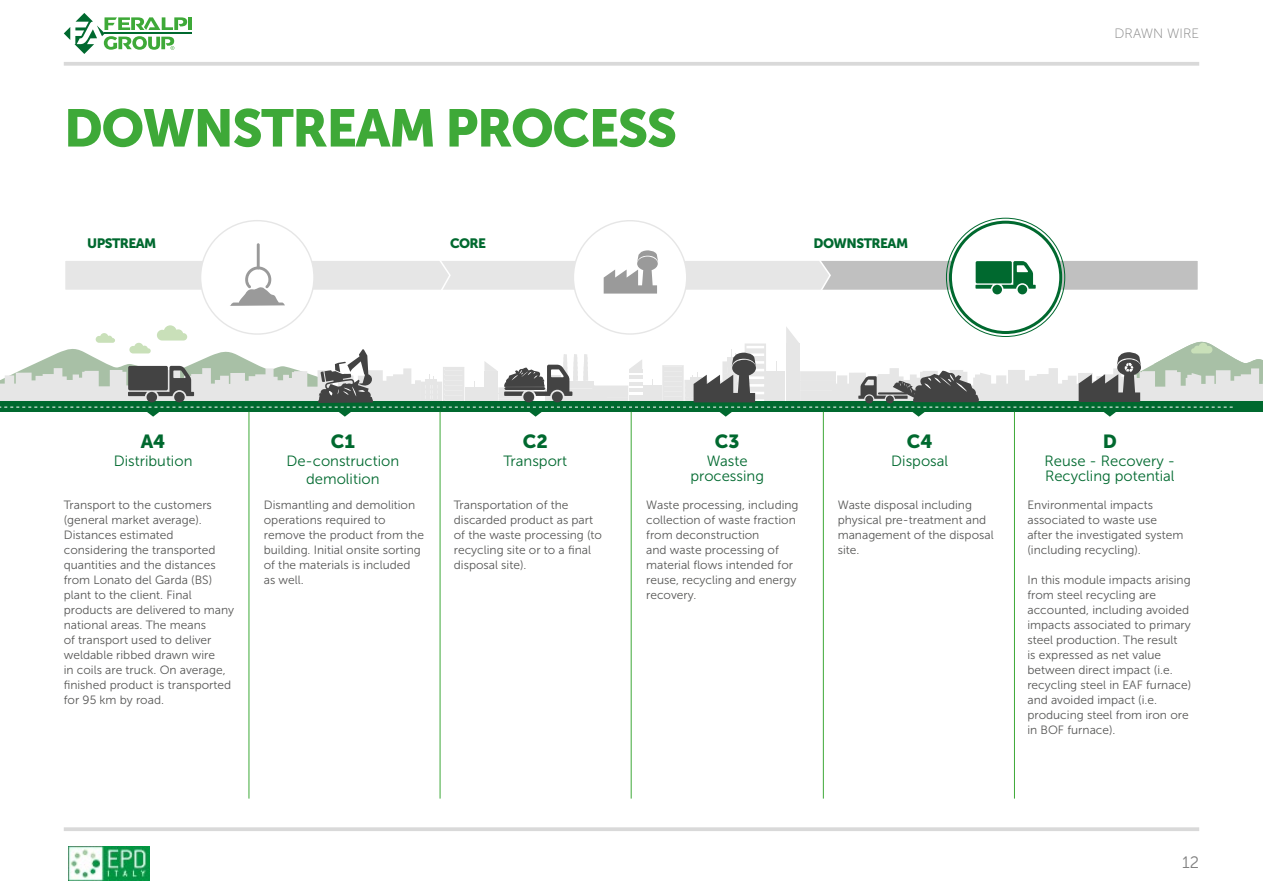
<style>
.page{position:relative;width:1263px;height:893px;background:#fff}
.page>*{position:absolute;margin:0;border:0;box-sizing:border-box;transform-origin:0 0}
.t1{font:52.5px "Museo Sans 900";letter-spacing:-.03em;color:#3ea938}
.t2{font:18.9px "Museo Sans 900";color:#00692f}
.t3{font:16.5px "Museo Sans 300";color:#818181}
.t4{font:14.85px/15px "Museo Sans 300";color:#00692f;text-align:center}
.t5{font:13.5px "Museo Sans 900";letter-spacing:-.04em;color:#00692f}
.t6{font:13.5px "Museo Sans 100";color:#818181}
.t7{font:12px/15px "Museo Sans 300";color:#575756}
</style>
<div class="page">
<hr style="left:64px;top:62px;width:1135px;height:4px;background:#d9d9d9">
<hr style="left:64px;top:827px;width:1135px;height:4px;background:#d9d9d9">
<hr style="left:104px;top:33px;width:88px;height:1px;background:#00692f">
<hr style="left:188px;top:17px;width:4px;height:13px;background:#3ea938">
<svg style="left:64px;top:13px;width:123px;height:41px"></svg>
<img style="left:69px;top:846px;width:80px;height:34px">
<hr style="left:249px;top:412px;width:1px;height:387px;background:#3ea938">
<hr style="left:440px;top:412px;width:1px;height:387px;background:#3ea938">
<hr style="left:631px;top:412px;width:1px;height:387px;background:#3ea938">
<hr style="left:823px;top:412px;width:1px;height:387px;background:#3ea938">
<hr style="left:1014px;top:412px;width:1px;height:387px;background:#3ea938">
<div style="left:812px;top:259px;width:387px;height:32px;background:#c0c0c0;border:2px solid #fff"></div>
<div style="left:949px;top:221px;width:113px;height:113px;background:#fff;border-radius:50%"></div>
<div style="left:949px;top:221px;width:113px;height:113px;border:3px solid #00692f;border-radius:50%"></div>
<svg style="left:0;top:325px;width:1263px;height:92px"></svg>
<hr style="left:257px;top:243px;width:3px;height:26px;background:#9a9a9a">
<svg style="left:65px;top:246px;width:767px;height:60px"></svg>
<div style="left:976px;top:261px;width:36px;height:22px;background:#00692f;border-radius:2px"></div>
<div style="left:992px;top:285px;width:10px;height:9px;background:#00692f;border-radius:50%"></div>
<svg style="left:975px;top:285px;width:18px;height:4px"></svg>
<div style="left:1017px;top:285px;width:10px;height:9px;background:#00692f;border-radius:50%"></div>
<svg style="left:1001px;top:261px;width:35px;height:31px"></svg>
<p class="t6" style="left:1114px;top:26px;width:86px">DRAWN WIRE</p>
<h1 class="t1" style="left:64px;top:98px;width:615px">DOWNSTREAM PROCESS</h1>
<p class="t5" style="left:87px;top:236px;width:71px">UPSTREAM</p>
<p class="t5" style="left:450px;top:236px;width:38px">CORE</p>
<p class="t5" style="left:814px;top:236px;width:96px">DOWNSTREAM</p>
<h2 class="t2" style="left:141px;top:431px;width:26px">A4</h2>
<p class="t4" style="left:114px;top:454px;width:80px">Distribution</p>
<h2 class="t2" style="left:331px;top:431px;width:26px">C1</h2>
<p class="t4" style="left:286px;top:452px;width:114px;line-height:17.9px">De-construction demolition</p>
<h2 class="t2" style="left:523px;top:431px;width:26px">C2</h2>
<p class="t4" style="left:503px;top:454px;width:65px">Transport</p>
<h2 class="t2" style="left:715px;top:431px;width:26px">C3</h2>
<p class="t4" style="left:690px;top:454px;width:75px">Waste processing</p>
<h2 class="t2" style="left:907px;top:431px;width:27px">C4</h2>
<p class="t4" style="left:891px;top:454px;width:58px">Disposal</p>
<h2 class="t2" style="left:1103px;top:431px;width:16px">D</h2>
<p class="t4" style="left:1044px;top:454px;width:132px;text-align:left">Reuse - Recovery -<br>Recycling potential</p>
<p class="t7" style="left:64px;top:498px;width:172px">Transport to the customers (general market average).<br>Distances estimated considering the transported quantities and the distances from Lonato del Garda (BS) plant to the client. Final products are delivered to many national areas. The means<br>of transport used to deliver weldable ribbed drawn wire<br>in coils are truck. On average, finished product is transported for 95 km by road.</p>
<p class="t7" style="left:264px;top:498px;width:162px">Dismantling and demolition operations required to remove the product from the building. Initial onsite sorting of the materials is included as well.</p>
<p class="t7" style="left:454px;top:498px;width:150px">Transportation of the discarded product as part of the waste processing (to recycling site or to a final disposal site).</p>
<p class="t7" style="left:646px;top:498px;width:154px">Waste processing, including collection of waste fraction from deconstruction<br>and waste processing of material flows intended for reuse, recycling and energy recovery.</p>
<p class="t7" style="left:838px;top:498px;width:157px">Waste disposal including physical pre-treatment and management of the disposal site.</p>
<p class="t7" style="left:1027px;top:498px;width:158px">Environmental impacts associated to waste use after the investigated system (including recycling).</p>
<p class="t7" style="left:1027px;top:573px;width:165px">In this module impacts arising from steel recycling are accounted, including avoided impacts associated to primary steel production. The result<br>is expressed as net value between direct impact (i.e. recycling steel in EAF furnace) and avoided impact (i.e. producing steel from iron ore in BOF furnace).</p>
<h3 class="t3" style="left:1182px;top:854px;width:19px">12</h3>
</div>
